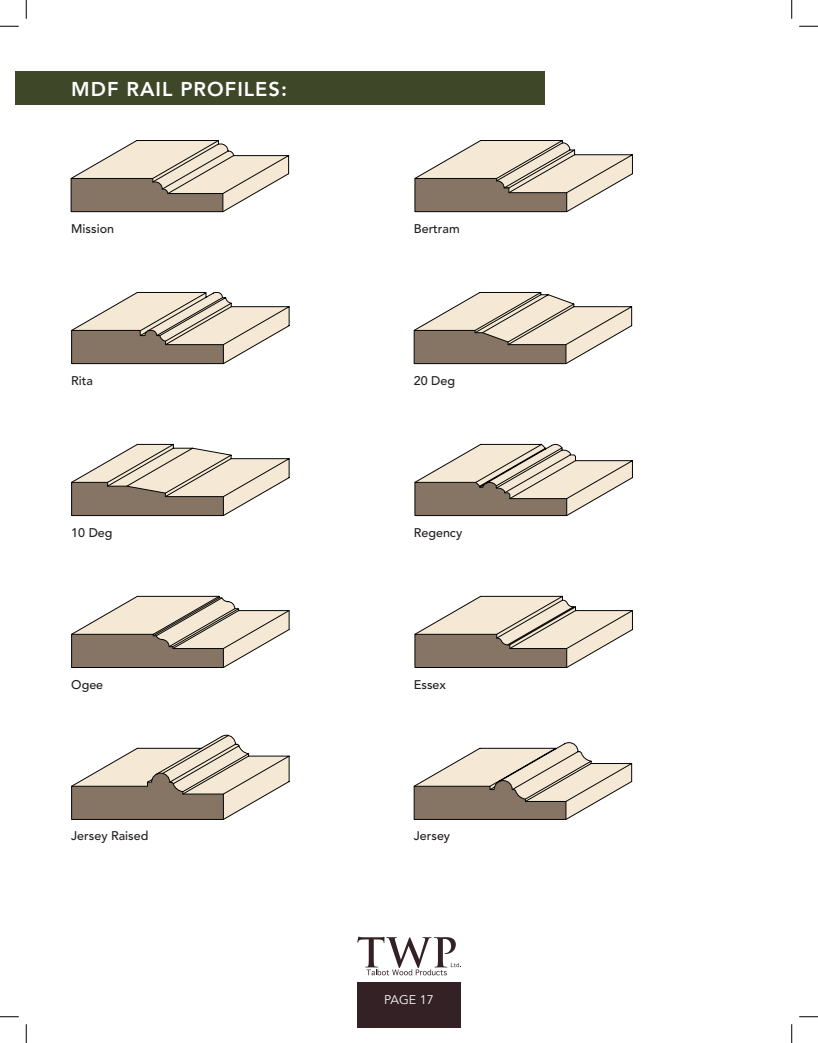
<style>
.page{position:relative;width:818px;height:1043px;background:#fff}
.page>*{position:absolute;margin:0;border:0;box-sizing:border-box;transform-origin:0 0}
.t1{font:800 20px "Avenir";letter-spacing:.05em;color:#fff}
.t2{font:500 12.5px "Avenir LT Std";color:#231f20}
.t3{font:12.5px "Avenir";color:#fff}
</style>
<div class="page">
<div style="left:357px;top:982px;width:103px;height:46px;background:#342125"></div>
<svg style="left:357px;top:936px;width:104px;height:39px"></svg>
<div style="left:15px;top:71px;width:529px;height:34px;background:#3e4727"></div>
<svg style="left:70px;top:140px;width:219px;height:72px"></svg>
<svg style="left:414px;top:140px;width:219px;height:72px"></svg>
<svg style="left:71px;top:292px;width:219px;height:72px"></svg>
<svg style="left:413px;top:292px;width:219px;height:72px"></svg>
<svg style="left:71px;top:443px;width:219px;height:73px"></svg>
<svg style="left:414px;top:443px;width:219px;height:73px"></svg>
<svg style="left:71px;top:595px;width:219px;height:73px"></svg>
<svg style="left:414px;top:595px;width:219px;height:73px"></svg>
<svg style="left:71px;top:734px;width:219px;height:86px"></svg>
<svg style="left:413px;top:742px;width:219px;height:78px"></svg>
<svg style="left:0;top:25px;width:19px;height:2px"></svg>
<svg style="left:799px;top:25px;width:19px;height:2px"></svg>
<svg style="left:0;top:1016px;width:19px;height:1px"></svg>
<svg style="left:799px;top:1016px;width:19px;height:1px"></svg>
<svg style="left:25px;top:0;width:2px;height:19px"></svg>
<svg style="left:25px;top:1024px;width:2px;height:18px"></svg>
<svg style="left:791px;top:0;width:1px;height:19px"></svg>
<svg style="left:791px;top:1024px;width:1px;height:18px"></svg>
<h1 class="t1" style="left:71px;top:73px;width:217px">MDF RAIL PROFILES:</h1>
<p class="t2" style="left:71px;top:221px;width:44px">Mission</p>
<p class="t2" style="left:414px;top:221px;width:47px">Bertram</p>
<p class="t2" style="left:71px;top:373px;width:23px">Rita</p>
<p class="t2" style="left:414px;top:373px;width:43px">20 Deg</p>
<p class="t2" style="left:71px;top:525px;width:43px">10 Deg</p>
<p class="t2" style="left:414px;top:525px;width:50px">Regency</p>
<p class="t2" style="left:71px;top:677px;width:33px">Ogee</p>
<p class="t2" style="left:414px;top:677px;width:34px">Essex</p>
<p class="t2" style="left:71px;top:829px;width:79px">Jersey Raised</p>
<p class="t2" style="left:414px;top:829px;width:38px">Jersey</p>
<p class="t3" style="left:384px;top:992px;width:51px">PAGE 17</p>
</div>
